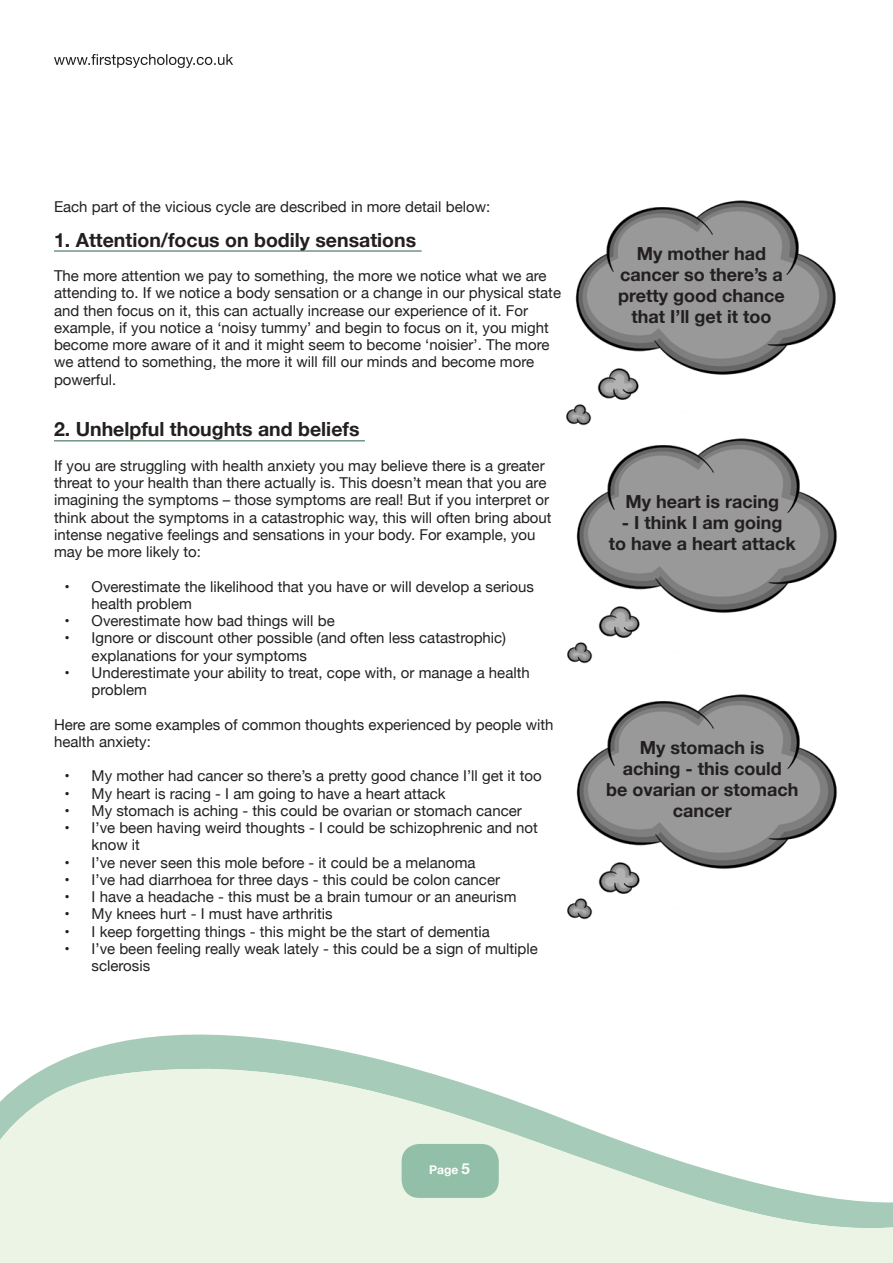
<style>
.page{position:relative;width:893px;height:1263px;background:#fff}
.page>*{position:absolute;margin:0;border:0;box-sizing:border-box;transform-origin:0 0}
.stress_heading1{font:700 19.5px "Helvetica Neue";color:#231f20}
.main_para_style_sans{font:700 18px/21px "Helvetica Neue";color:#231f20;text-align:center}
.main_para_style_sans-2{font:15px/17.2px "Helvetica Neue";color:#231f20}
.t1{font:700 12px "Helvetica Neue";color:#fff}
.s1{font-size:15px}
</style>
<div class="page">
<svg style="left:0;top:1034px;width:893px;height:229px;fill:#ebf4e5"></svg>
<div style="left:402px;top:1144px;width:97px;height:54px;background:#92bfa8;border-radius:18px"></div>
<svg style="left:54px;top:54px;width:179px;height:14px"></svg>
<img style="left:567px;top:438px;width:270px;height:226px">
<img style="left:566px;top:200px;width:270px;height:226px">
<img style="left:567px;top:694px;width:270px;height:226px">
<hr style="left:54px;top:250px;width:368px;height:2px;background:#719683">
<hr style="left:54px;top:440px;width:311px;height:1px;background:#719683">
<p class="main_para_style_sans-2" style="left:54px;top:199px;width:438px">Each part of the vicious cycle are described in more detail below:</p>
<p class="stress_heading1" style="left:54px;top:224px;width:364px">1. Attention/focus on bodily sensations</p>
<p class="main_para_style_sans-2" style="left:54px;top:268px;width:509px">The more attention we pay to something, the more we notice what we are attending to. If we notice a body sensation or a change in our physical state and then focus on it, this can actually increase our experience of it. For example, if you notice a ‘noisy tummy’ and begin to focus on it, you might become more aware of it and it might seem to become ‘noisier’. The more we attend to something, the more it will fill our minds and become more powerful.</p>
<p class="stress_heading1" style="left:54px;top:414px;width:307px">2. Unhelpful thoughts and beliefs</p>
<p class="main_para_style_sans-2" style="left:54px;top:458px;width:499px">If you are struggling with health anxiety you may believe there is a greater threat to your health than there actually is. This doesn’t mean that you are imagining the symptoms – those symptoms are real! But if you interpret or think about the symptoms in a catastrophic way, this will often bring about intense negative feelings and sensations in your body. For example, you may be more likely to:</p>
<p class="main_para_style_sans-2" style="left:92px;top:578px;width:444px;text-indent:-27px">• Overestimate the likelihood that you have or will develop a serious health problem</p>
<p class="main_para_style_sans-2" style="left:65px;top:613px;width:272px">• Overestimate how bad things will be</p>
<p class="main_para_style_sans-2" style="left:92px;top:630px;width:416px;text-indent:-27px">• Ignore or discount other possible (and often less catastrophic) explanations for your symptoms</p>
<p class="main_para_style_sans-2" style="left:92px;top:665px;width:440px;text-indent:-27px">• Underestimate your ability to treat, cope with, or manage a health problem</p>
<p class="main_para_style_sans-2" style="left:54px;top:716px;width:501px">Here are some examples of common thoughts experienced by people with health anxiety:</p>
<p class="main_para_style_sans-2" style="left:65px;top:768px;width:479px">• My mother had cancer so there’s a pretty good chance I’ll get it too</p>
<p class="main_para_style_sans-2" style="left:65px;top:785px;width:382px">• My heart is racing - I am going to have a heart attack</p>
<p class="main_para_style_sans-2" style="left:65px;top:803px;width:459px">• My stomach is aching - this could be ovarian or stomach cancer</p>
<p class="main_para_style_sans-2" style="left:92px;top:820px;width:448px;text-indent:-27px">• I’ve been having weird thoughts - I could be schizophrenic and not know it</p>
<p class="main_para_style_sans-2" style="left:65px;top:854px;width:412px">• I’ve never seen this mole before - it could be a melanoma</p>
<p class="main_para_style_sans-2" style="left:65px;top:872px;width:437px">• I’ve had diarrhoea for three days - this could be colon cancer</p>
<p class="main_para_style_sans-2" style="left:65px;top:889px;width:453px">• I have a headache - this must be a brain tumour or an aneurism</p>
<p class="main_para_style_sans-2" style="left:65px;top:906px;width:269px">• My knees hurt - I must have arthritis</p>
<p class="main_para_style_sans-2" style="left:65px;top:923px;width:427px">• I keep forgetting things - this might be the start of dementia</p>
<p class="main_para_style_sans-2" style="left:92px;top:941px;width:448px;text-indent:-27px">• I’ve been feeling really weak lately - this could be a sign of multiple sclerosis</p>
<p class="main_para_style_sans" style="left:618px;top:243px;width:168px">My mother had cancer so there’s a pretty good chance that I’ll get it too</p>
<p class="main_para_style_sans" style="left:625px;top:492px;width:155px">My heart is racing</p>
<p class="main_para_style_sans" style="left:609px;top:513px;width:189px">- I think I am going<br>to have a heart attack</p>
<p class="main_para_style_sans" style="left:606px;top:737px;width:194px">My stomach is<br>aching - this could<br>be ovarian or stomach cancer</p>
<p class="t1" style="left:429px;top:1160px;width:42px">Page <span class="s1">5</span></p>
</div>
